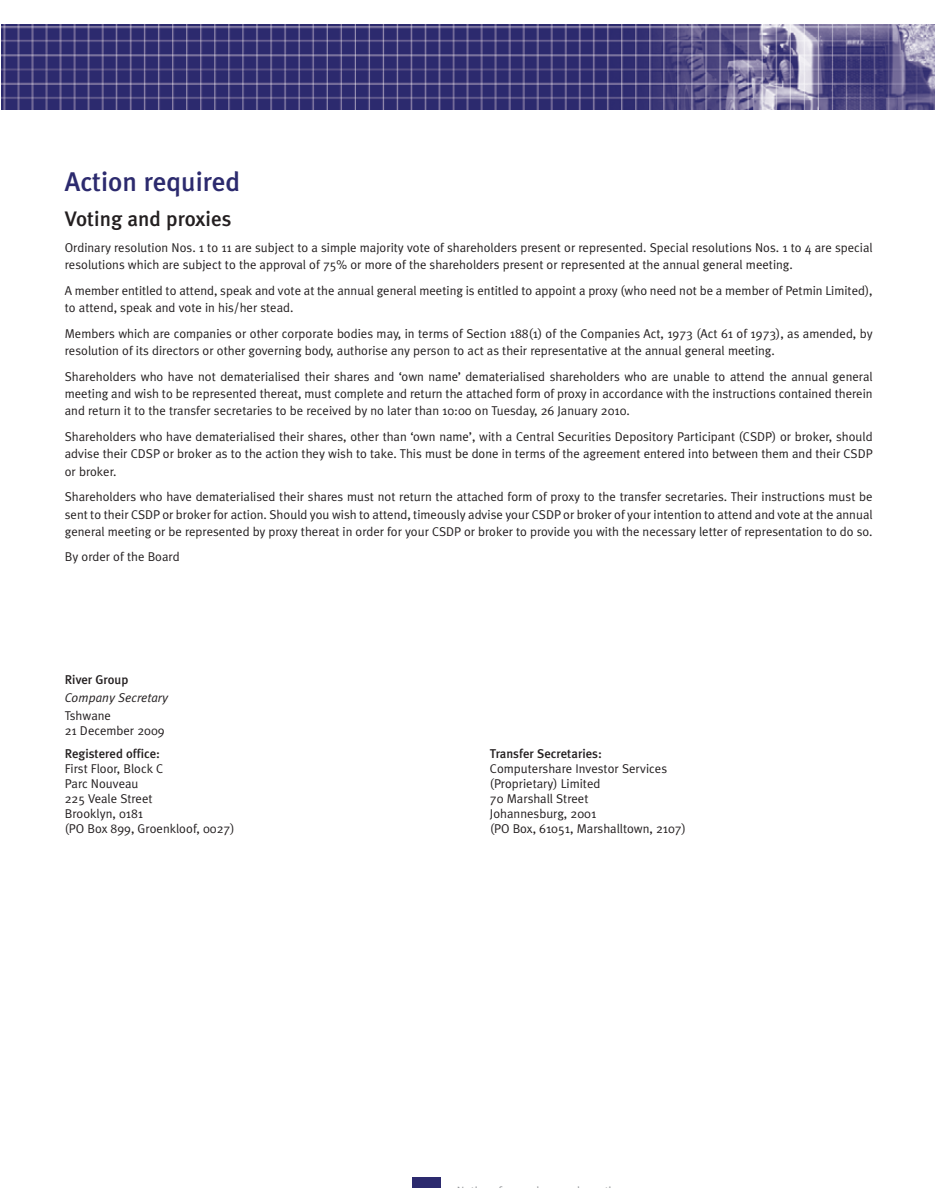
<style>
.page{position:relative;width:936px;height:1188px;background:#fff}
.page>*{position:absolute;margin:0;border:0;box-sizing:border-box;transform-origin:0 0}
.t1{font:500 27px "Meta Plus";color:#2c2a6e}
.t2{font:500 21px "Meta Plus";color:#231f20}
.t3{font:12.75px/17.2px "Meta Plus Normal";color:#231f20}
.t4{font:500 12.75px "Meta Plus";color:#231f20}
.t5{font:italic 12.75px "Meta Plus Normal";color:#231f20}
</style>
<div class="page">
<div style="left:413px;top:1177px;width:28px;height:11px;background:#2c2a6e"></div>
<img style="left:1px;top:25px;width:934px;height:85px">
<h1 class="t1" style="left:65px;top:170px;width:177px">Action required</h1>
<h2 class="t2" style="left:65px;top:210px;width:168px">Voting and proxies</h2>
<p class="t3" style="left:65px;top:240px;width:809px">Ordinary resolution Nos. 1 to 11 are subject to a simple majority vote of shareholders present or represented. Special resolutions Nos. 1 to 4 are special resolutions which are subject to the approval of 75% or more of the shareholders present or represented at the annual general meeting.</p>
<p class="t3" style="left:65px;top:283px;width:809px">A member entitled to attend, speak and vote at the annual general meeting is entitled to appoint a proxy (who need not be a member of Petmin Limited), to attend, speak and vote in his/her stead.</p>
<p class="t3" style="left:65px;top:326px;width:809px">Members which are companies or other corporate bodies may, in terms of Section 188(1) of the Companies Act, 1973 (Act 61 of 1973), as amended, by resolution of its directors or other governing body, authorise any person to act as their representative at the annual general meeting.</p>
<p class="t3" style="left:65px;top:369px;width:809px;text-align:justify">Shareholders who have not dematerialised their shares and ‘own name’ dematerialised shareholders who are unable to attend the annual general meeting and wish to be represented thereat, must complete and return the attached form of proxy in accordance with the instructions contained therein and return it to the transfer secretaries to be received by no later than 10:00 on Tuesday, 26 January 2010.</p>
<p class="t3" style="left:65px;top:429px;width:809px;text-align:justify">Shareholders who have dematerialised their shares, other than ‘own name’, with a Central Securities Depository Participant (CSDP) or broker, should advise their CDSP or broker as to the action they wish to take. This must be done in terms of the agreement entered into between them and their CSDP or broker.</p>
<p class="t3" style="left:65px;top:489px;width:809px;text-align:justify">Shareholders who have dematerialised their shares must not return the attached form of proxy to the transfer secretaries. Their instructions must be sent to their CSDP or broker for action. Should you wish to attend, timeously advise your CSDP or broker of your intention to attend and vote at the annual general meeting or be represented by proxy thereat in order for your CSDP or broker to provide you with the necessary letter of representation to do so.</p>
<p class="t3" style="left:65px;top:549px;width:116px">By order of the Board</p>
<p class="t4" style="left:65px;top:674px;width:65px">River Group</p>
<p class="t5" style="left:65px;top:692px;width:105px">Company Secretary</p>
<p class="t3" style="left:65px;top:709px;width:101px;line-height:15px">Tshwane<br>21 December 2009</p>
<p class="t4" style="left:65px;top:748px;width:97px">Registered office:</p>
<p class="t4" style="left:490px;top:748px;width:114px">Transfer Secretaries:</p>
<p class="t3" style="left:65px;top:761px;width:100px">First Floor, Block C</p>
<p class="t3" style="left:490px;top:761px;width:179px">Computershare Investor Services</p>
<p class="t3" style="left:65px;top:776px;width:75px">Parc Nouveau</p>
<p class="t3" style="left:490px;top:776px;width:112px">(Proprietary) Limited</p>
<p class="t3" style="left:65px;top:791px;width:89px">225 Veale Street</p>
<p class="t3" style="left:490px;top:791px;width:100px">70 Marshall Street</p>
<p class="t3" style="left:65px;top:806px;width:80px">Brooklyn, 0181</p>
<p class="t3" style="left:490px;top:806px;width:108px">Johannesburg, 2001</p>
<p class="t3" style="left:65px;top:821px;width:171px">(PO Box 899, Groenkloof, 0027)</p>
<p class="t3" style="left:490px;top:821px;width:197px">(PO Box, 61051, Marshalltown, 2107)</p>
</div>
